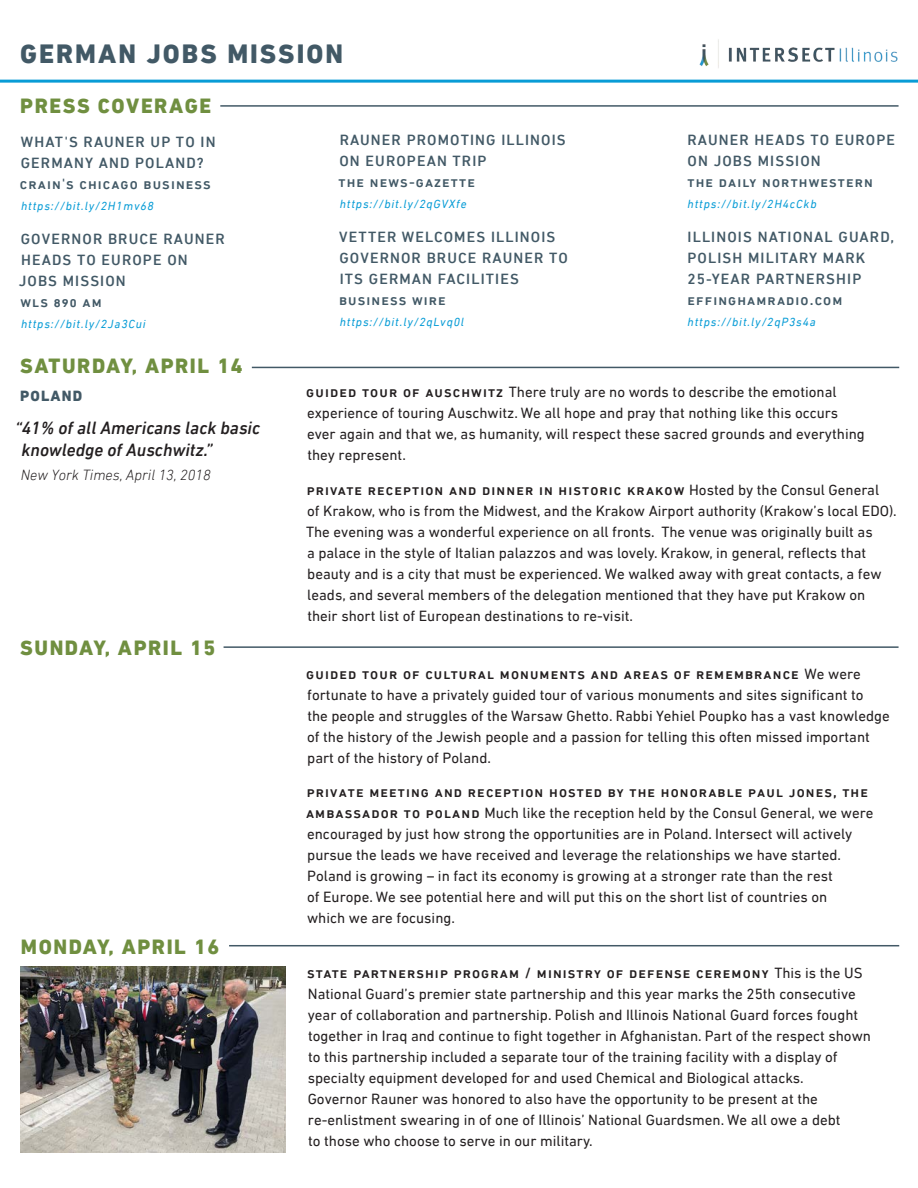
<style>
.page{position:relative;width:918px;height:1188px;background:#fff}
.page>*{position:absolute;margin:0;border:0;box-sizing:border-box;transform-origin:0 0}
.t1{font:800 27px "DIN Next LT Pro";letter-spacing:.075em;color:#425966}
.t2{font:800 21px "DIN Next LT Pro";letter-spacing:.075em;color:#708f40}
.t3{font:italic 500 18px/21.6px "DIN Next LT Pro";color:#231f20}
.t4{font:15px/21px "DIN Next LT Pro";color:#231f20}
.t5{font:500 15px/21px "DIN Next LT Pro";letter-spacing:.075em;color:#425966}
.t6{font:italic 300 15px "DIN Next LT Pro";color:#231f20}
.t7{font:800 15px "DIN Next LT Pro";letter-spacing:.075em;color:#425966}
.t8{font:italic 12px "DIN Next LT Pro";letter-spacing:.075em;color:#089cd6}
.s1{font-weight:500}
</style>
<div class="page">
<hr style="left:0;top:80px;width:918px;height:3px;background:#089cd6">
<img style="left:699px;top:39px;width:199px;height:29px">
<hr style="left:252px;top:367px;width:647px;height:1px;background:#425966">
<hr style="left:224px;top:646px;width:675px;height:2px;background:#425966">
<hr style="left:220px;top:105px;width:679px;height:2px;background:#425966">
<hr style="left:229px;top:945px;width:670px;height:1px;background:#425966">
<img style="left:21px;top:967px;width:264px;height:185px">
<p class="t1" style="left:20px;top:38px;width:324px">GERMAN JOBS MISSION</p>
<p class="t2" style="left:20px;top:93px;width:193px">PRESS COVERAGE</p>
<p class="t5" style="left:20px;top:131px;width:197px">WHAT'S RAUNER UP TO IN<br>GERMANY AND POLAND? crain's chicago business</p>
<p class="t8" style="left:21px;top:199px;width:134px">https://bit.ly/2H1mv68</p>
<p class="t5" style="left:19px;top:229px;width:208px">GOVERNOR BRUCE RAUNER<br>HEADS TO EUROPE ON<br>JOBS MISSION<br>wls 890 am</p>
<p class="t8" style="left:21px;top:317px;width:126px">https://bit.ly/2Ja3Cui</p>
<p class="t2" style="left:20px;top:353px;width:224px">SATURDAY, APRIL 14</p>
<p class="t5" style="left:339px;top:129px;width:229px">RAUNER PROMOTING ILLINOIS<br>ON EUROPEAN TRIP<br>the news-gazette</p>
<p class="t8" style="left:340px;top:197px;width:128px">https://bit.ly/2qGVXfe</p>
<p class="t5" style="left:339px;top:226px;width:230px">VETTER WELCOMES ILLINOIS<br>GOVERNOR BRUCE RAUNER TO<br>ITS GERMAN FACILITIES business wire</p>
<p class="t8" style="left:340px;top:315px;width:126px">https://bit.ly/2qLvq0l</p>
<p class="t5" style="left:688px;top:129px;width:209px">RAUNER HEADS TO EUROPE<br>ON JOBS MISSION<br>the daily northwestern</p>
<p class="t8" style="left:688px;top:197px;width:131px">https://bit.ly/2H4cCkb</p>
<p class="t5" style="left:688px;top:226px;width:208px">ILLINOIS NATIONAL GUARD,<br>POLISH MILITARY MARK<br>25-YEAR PARTNERSHIP effinghamradio.com</p>
<p class="t8" style="left:688px;top:315px;width:130px">https://bit.ly/2qP3s4a</p>
<p class="t7" style="left:20px;top:387px;width:63px">POLAND</p>
<p class="t3" style="left:22px;top:417px;width:240px;text-indent:-6px">“41% of all Americans lack basic knowledge of Auschwitz.”</p>
<p class="t6" style="left:21px;top:466px;width:191px">New York Times, April 13, 2018</p>
<p class="t2" style="left:20px;top:635px;width:197px">SUNDAY, APRIL 15</p>
<p class="t2" style="left:21px;top:935px;width:200px">MONDAY, APRIL 16</p>
<p class="t4" style="left:306px;top:382px;width:560px"><span class="s1">guided tour of auschwitz</span> There truly are no words to describe the emotional experience of touring Auschwitz. We all hope and pray that nothing like this occurs ever again and that we, as humanity, will respect these sacred grounds and everything they represent.</p>
<p class="t4" style="left:306px;top:479px;width:592px"><span class="s1">private reception and dinner in historic krakow</span> Hosted by the Consul General<br>of Krakow, who is from the Midwest, and the Krakow Airport authority (Krakow’s local EDO).<br>The evening was a wonderful experience on all fronts. The venue was originally built as<br>a palace in the style of Italian palazzos and was lovely. Krakow, in general, reflects that beauty and is a city that must be experienced. We walked away with great contacts, a few leads, and several members of the delegation mentioned that they have put Krakow on their short list of European destinations to re-visit.</p>
<p class="t4" style="left:306px;top:663px;width:585px"><span class="s1">guided tour of cultural monuments and areas of remembrance</span> We were fortunate to have a privately guided tour of various monuments and sites significant to<br>the people and struggles of the Warsaw Ghetto. Rabbi Yehiel Poupko has a vast knowledge of the history of the Jewish people and a passion for telling this often missed important part of the history of Poland.</p>
<p class="t4" style="left:306px;top:781px;width:569px"><span class="s1">private meeting and reception hosted by the honorable paul jones, the ambassador to poland</span> Much like the reception held by the Consul General, we were encouraged by just how strong the opportunities are in Poland. Intersect will actively pursue the leads we have received and leverage the relationships we have started.<br>Poland is growing – in fact its economy is growing at a stronger rate than the rest<br>of Europe. We see potential here and will put this on the short list of countries on<br>which we are focusing.</p>
<p class="t4" style="left:307px;top:962px;width:565px"><span class="s1">state partnership program / ministry of defense ceremony</span> This is the US National Guard’s premier state partnership and this year marks the 25th consecutive year of collaboration and partnership. Polish and Illinois National Guard forces fought together in Iraq and continue to fight together in Afghanistan. Part of the respect shown to this partnership included a separate tour of the training facility with a display of specialty equipment developed for and used Chemical and Biological attacks.<br>Governor Rauner was honored to also have the opportunity to be present at the re-enlistment swearing in of one of Illinois’ National Guardsmen. We all owe a debt<br>to those who choose to serve in our military.</p>
</div>
